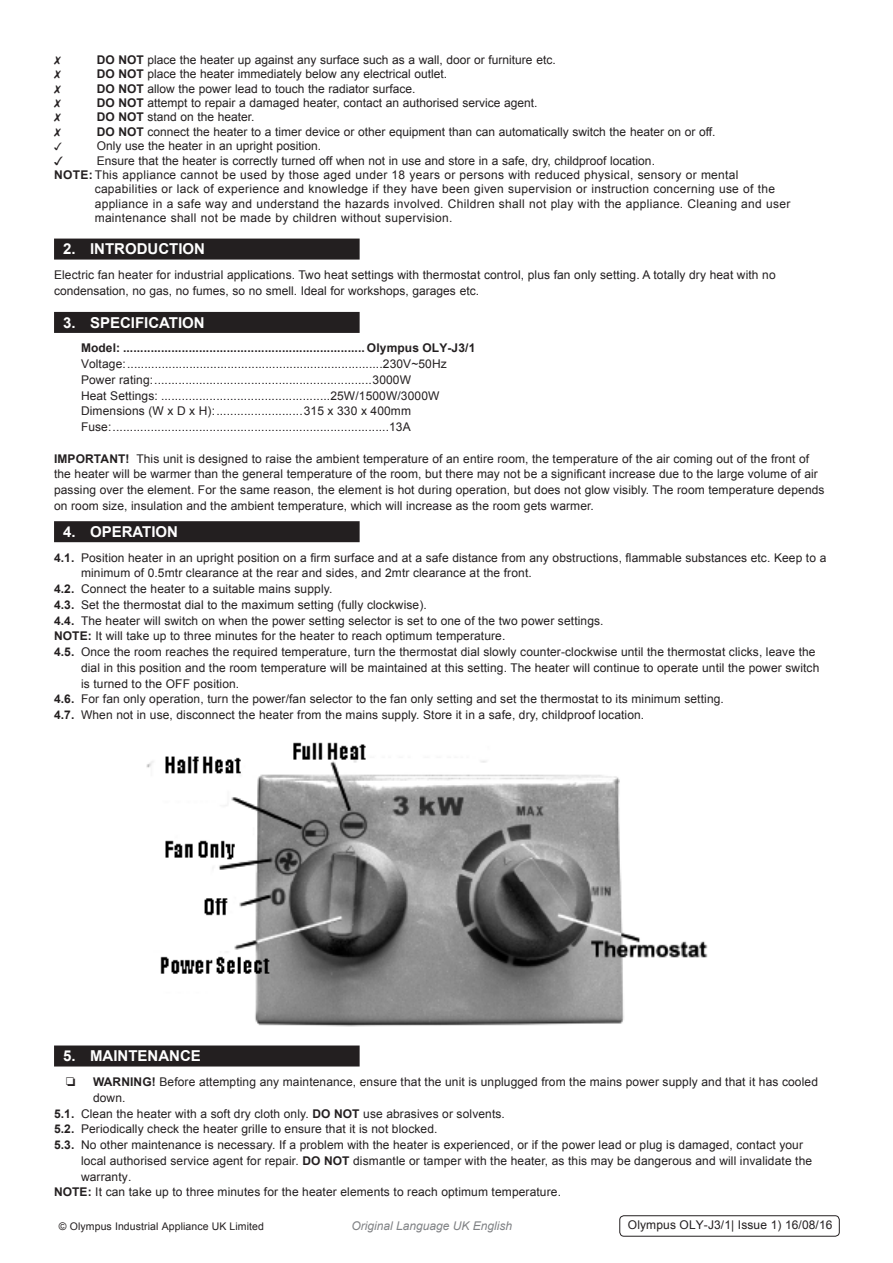
<style>
.page{position:relative;width:893px;height:1263px;background:#fff}
.page>*{position:absolute;margin:0;border:0;box-sizing:border-box;transform-origin:0 0}
.t1{font:700 15px "Arial";color:#fff}
.Body{font:12px/15.8px "Arial";letter-spacing:.01em;color:#231f20}
.Specifications__Tabb{font:12px "Arial";letter-spacing:.01em;color:#231f20}
.Specifications__Tabb-2{font:700 12px "Arial";letter-spacing:.01em;color:#231f20}
.Body__Footer{font:12px "Arial";letter-spacing:.01em;color:#231f20}
.t2{font:italic 12px "Arial";color:#808285}
.t3{font:12px "Monotype Sorts";color:#231f20}
.Body__Justified__7pt{font:10.5px "Arial";letter-spacing:.01em;color:#231f20}
.s1{font-weight:700}
</style>
<div class="page">
<div style="left:54px;top:239px;width:306px;height:21px;background:#231f20"></div>
<div style="left:54px;top:312px;width:306px;height:21px;background:#231f20"></div>
<div style="left:54px;top:521px;width:306px;height:21px;background:#231f20"></div>
<div style="left:54px;top:1045px;width:306px;height:21px;background:#231f20"></div>
<div style="left:619px;top:1215px;width:221px;height:21px;border:1px solid #231f20;border-radius:4px"></div>
<img style="left:147px;top:742px;width:561px;height:285px">
<p class="Body" style="left:97px;top:52px;width:460px"><span class="s1">DO NOT</span> place the heater up against any surface such as a wall, door or furniture etc.</p>
<p class="Body" style="left:97px;top:66px;width:352px"><span class="s1">DO NOT</span> place the heater immediately below any electrical outlet.</p>
<p class="Body" style="left:97px;top:81px;width:320px"><span class="s1">DO NOT</span> allow the power lead to touch the radiator surface.</p>
<p class="Body" style="left:97px;top:95px;width:442px"><span class="s1">DO NOT</span> attempt to repair a damaged heater, contact an authorised service agent.</p>
<p class="Body" style="left:97px;top:109px;width:159px"><span class="s1">DO NOT</span> stand on the heater.</p>
<p class="Body" style="left:97px;top:124px;width:620px"><span class="s1">DO NOT</span> connect the heater to a timer device or other equipment than can automatically switch the heater on or off.</p>
<p class="Body" style="left:97px;top:138px;width:226px">Only use the heater in an upright position.</p>
<p class="Body" style="left:97px;top:153px;width:560px">Ensure that the heater is correctly turned off when not in use and store in a safe, dry, childproof location.</p>
<p class="Body" style="left:95px;top:168px;width:697px;line-height:14.4px;text-indent:-40px"><span class="s1">NOTE:</span> This appliance cannot be used by those aged under 18 years or persons with reduced physical, sensory or mental capabilities or lack of experience and knowledge if they have been given supervision or instruction concerning use of the appliance in a safe way and understand the hazards involved. Children shall not play with the appliance. Cleaning and user maintenance shall not be made by children without supervision.</p>
<p class="t1" style="left:63px;top:239px;width:143px">2. INTRODUCTION</p>
<p class="Body" style="left:54px;top:267px;width:723px">Electric fan heater for industrial applications. Two heat settings with thermostat control, plus fan only setting. A totally dry heat with no</p>
<p class="Body" style="left:54px;top:283px;width:426px">condensation, no gas, no fumes, so no smell. Ideal for workshops, garages etc.</p>
<p class="t1" style="left:63px;top:312px;width:143px">3. SPECIFICATION</p>
<p class="Specifications__Tabb-2" style="left:81px;top:340px;width:396px">Model: ...................................................................... Olympus OLY-J3/1</p>
<p class="Specifications__Tabb" style="left:81px;top:356px;width:367px">Voltage:..........................................................................230V~50Hz</p>
<p class="Specifications__Tabb" style="left:81px;top:372px;width:331px">Power rating:...............................................................3000W</p>
<p class="Specifications__Tabb" style="left:81px;top:388px;width:360px">Heat Settings: .................................................25W/1500W/3000W</p>
<p class="Specifications__Tabb" style="left:81px;top:403px;width:331px">Dimensions (W x D x H):.........................315 x 330 x 400mm</p>
<p class="Specifications__Tabb" style="left:81px;top:419px;width:331px">Fuse:................................................................................13A</p>
<p class="Body" style="left:54px;top:451px;width:772px"><span class="s1">IMPORTANT!</span> This unit is designed to raise the ambient temperature of an entire room, the temperature of the air coming out of the front of the heater will be warmer than the general temperature of the room, but there may not be a significant increase due to the large volume of air passing over the element. For the same reason, the element is hot during operation, but does not glow visibly. The room temperature depends on room size, insulation and the ambient temperature, which will increase as the room gets warmer.</p>
<p class="t1" style="left:63px;top:522px;width:117px">4. OPERATION</p>
<p class="Body" style="left:81px;top:550px;width:747px;text-indent:-27px"><span class="s1">4.1.</span> Position heater in an upright position on a firm surface and at a safe distance from any obstructions, flammable substances etc. Keep to a minimum of 0.5mtr clearance at the rear and sides, and 2mtr clearance at the front.</p>
<p class="Body" style="left:54px;top:581px;width:280px"><span class="s1">4.2.</span> Connect the heater to a suitable mains supply.</p>
<p class="Body" style="left:54px;top:597px;width:374px"><span class="s1">4.3.</span> Set the thermostat dial to the maximum setting (fully clockwise).</p>
<p class="Body" style="left:54px;top:613px;width:551px"><span class="s1">4.4.</span> The heater will switch on when the power setting selector is set to one of the two power settings.</p>
<p class="Body" style="left:54px;top:628px;width:453px"><span class="s1">NOTE:</span> It will take up to three minutes for the heater to reach optimum temperature.</p>
<p class="Body" style="left:81px;top:644px;width:740px;text-indent:-27px"><span class="s1">4.5.</span> Once the room reaches the required temperature, turn the thermostat dial slowly counter-clockwise until the thermostat clicks, leave the dial in this position and the room temperature will be maintained at this setting. The heater will continue to operate until the power switch is turned to the OFF position.</p>
<p class="Body" style="left:54px;top:691px;width:671px"><span class="s1">4.6.</span> For fan only operation, turn the power/fan selector to the fan only setting and set the thermostat to its minimum setting.</p>
<p class="Body" style="left:54px;top:707px;width:592px"><span class="s1">4.7.</span> When not in use, disconnect the heater from the mains supply. Store it in a safe, dry, childproof location.</p>
<p class="t1" style="left:63px;top:1046px;width:139px">5. MAINTENANCE</p>
<p class="t3" style="left:66px;top:1076px;width:11px">R</p>
<p class="Body" style="left:93px;top:1074px;width:726px"><span class="s1">WARNING!</span> Before attempting any maintenance, ensure that the unit is unplugged from the mains power supply and that it has cooled down.</p>
<p class="Body" style="left:54px;top:1105px;width:452px"><span class="s1">5.1.</span> Clean the heater with a soft dry cloth only. <span class="s1">DO NOT</span> use abrasives or solvents.</p>
<p class="Body" style="left:54px;top:1121px;width:385px"><span class="s1">5.2.</span> Periodically check the heater grille to ensure that it is not blocked.</p>
<p class="Body" style="left:81px;top:1137px;width:733px;text-indent:-27px"><span class="s1">5.3.</span> No other maintenance is necessary. If a problem with the heater is experienced, or if the power lead or plug is damaged, contact your local authorised service agent for repair. <span class="s1">DO NOT</span> dismantle or tamper with the heater, as this may be dangerous and will invalidate the</p>
<p class="Body" style="left:54px;top:1168px;width:508px;text-indent:27px">warranty.<br><span class="s1">NOTE:</span> It can take up to three minutes for the heater elements to reach optimum temperature.</p>
<p class="Body__Justified__7pt" style="left:59px;top:1220px;width:207px">© Olympus Industrial Appliance UK Limited</p>
<p class="t2" style="left:351px;top:1218px;width:162px">Original Language UK English</p>
<p class="Body__Footer" style="left:628px;top:1217px;width:206px">Olympus OLY-J3/1| Issue 1) 16/08/16</p>
</div>
